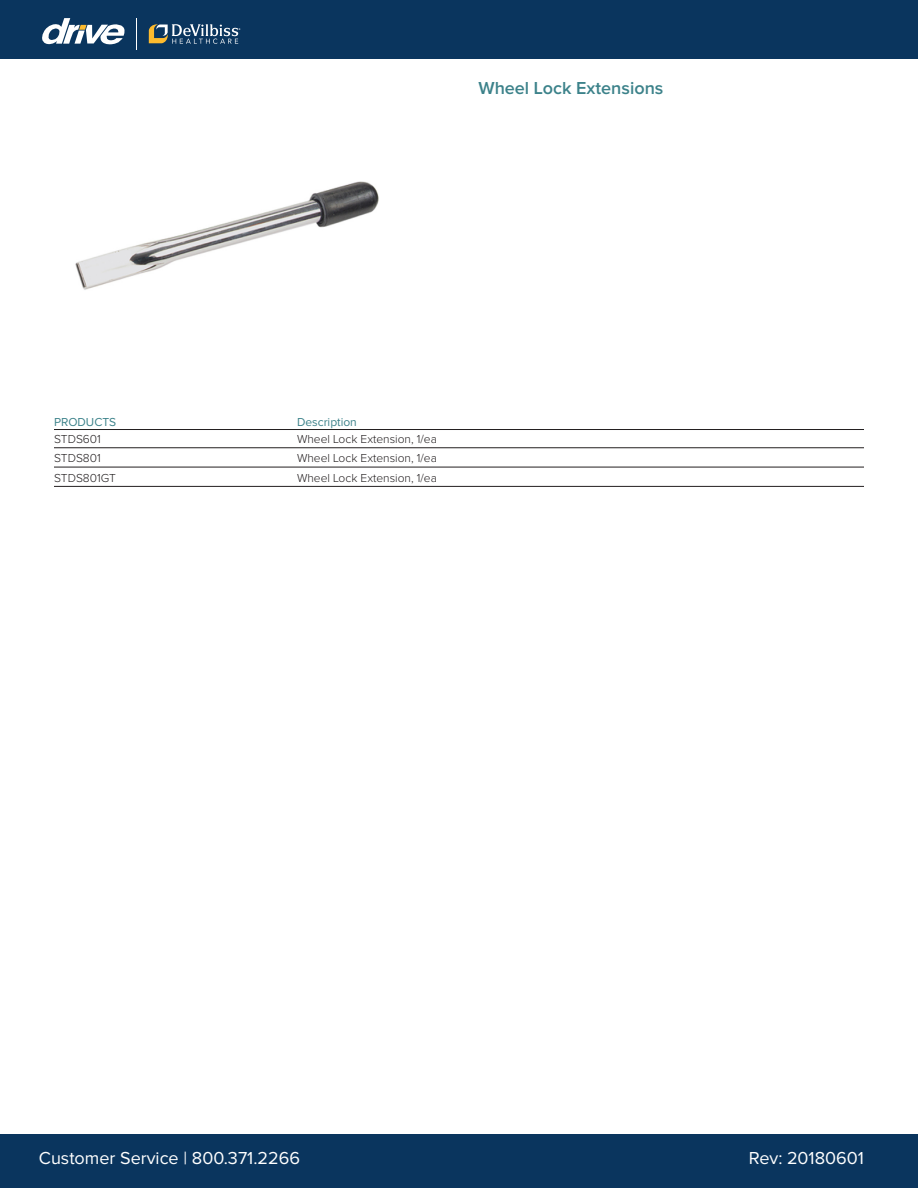
<style>
.page{position:relative;width:918px;height:1188px;background:#fff}
.page>*{position:absolute;margin:0;border:0;box-sizing:border-box;transform-origin:0 0}
.t1{font:18px "Proxima Nova";color:#fff}
.t2{font:600 18px "Proxima Nova";color:#3c828a}
.table_list{font:300 12px "Proxima Nova";color:#231f20}
.head1{font:12px "Proxima Nova";color:#3c828a}
</style>
<div class="page">
<div style="left:0;top:0;width:918px;height:58px;background:#0a355e"></div>
<svg style="left:149px;top:24px;width:91px;height:20px"></svg>
<svg style="left:42px;top:18px;width:83px;height:27px"></svg>
<hr style="left:136px;top:18px;width:1px;height:32px;background:#fff">
<div style="left:0;top:1134px;width:918px;height:54px;background:#0a355e"></div>
<hr style="left:54px;top:429px;width:810px;height:1px;background:#231f20">
<hr style="left:54px;top:447px;width:810px;height:1px;background:#231f20">
<hr style="left:54px;top:467px;width:810px;height:1px;background:#231f20">
<hr style="left:54px;top:486px;width:810px;height:1px;background:#231f20">
<img style="left:75px;top:182px;width:304px;height:108px">
<p class="t2" style="left:478px;top:79px;width:186px">Wheel Lock Extensions</p>
<p class="head1" style="left:54px;top:416px;width:64px">PRODUCTS</p>
<p class="head1" style="left:297px;top:416px;width:61px">Description</p>
<p class="table_list" style="left:54px;top:434px;width:48px">STDS601</p>
<p class="table_list" style="left:297px;top:434px;width:141px">Wheel Lock Extension, 1/ea</p>
<p class="table_list" style="left:54px;top:453px;width:48px">STDS801</p>
<p class="table_list" style="left:297px;top:453px;width:141px">Wheel Lock Extension, 1/ea</p>
<p class="table_list" style="left:54px;top:472px;width:64px">STDS801GT</p>
<p class="table_list" style="left:297px;top:472px;width:141px">Wheel Lock Extension, 1/ea</p>
<h1 class="t1" style="left:39px;top:1150px;width:263px">Customer Service | 800.371.2266</h1>
<h1 class="t1" style="left:749px;top:1150px;width:117px">Rev: 20180601</h1>
</div>
